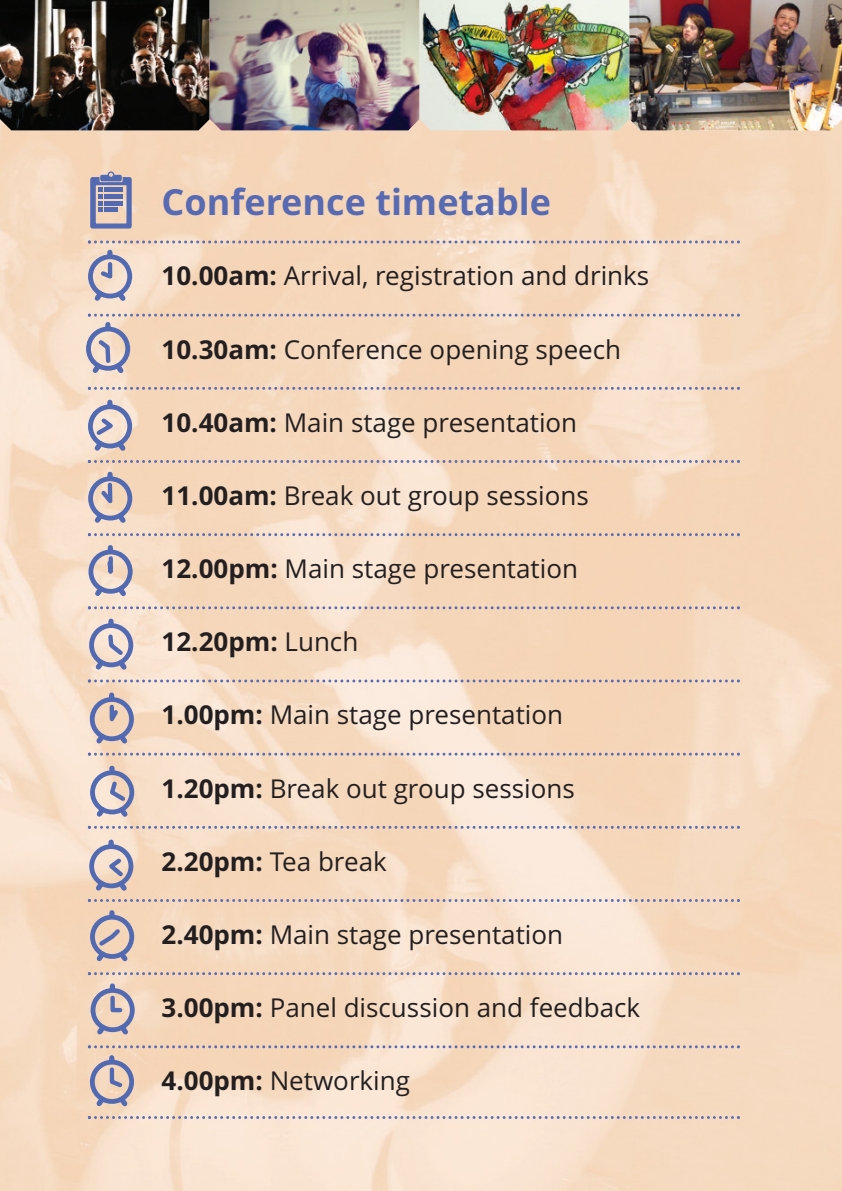
<style>
.page{position:relative;width:842px;height:1191px;background:#fff}
.page>*{position:absolute;margin:0;border:0;box-sizing:border-box;transform-origin:0 0}
.t1{font:700 36px "Open Sans";color:#576ab2}
.t2{font:26px "Open Sans";color:#231f20}
.t3{font:700 26px "Open Sans";color:#231f20}
.s1{font-weight:700}
.s2{font-weight:400}
</style>
<div class="page">
<img style="left:0;top:130px;width:842px;height:1061px">
<svg style="left:88px;top:240px;width:652px;height:3px;background:#c2b5bb"></svg>
<svg style="left:88px;top:314px;width:652px;height:3px;background:#bfb3bb"></svg>
<svg style="left:88px;top:387px;width:652px;height:3px;background:#bdb1ba"></svg>
<svg style="left:88px;top:460px;width:652px;height:3px;background:#bdb1b9"></svg>
<svg style="left:88px;top:533px;width:652px;height:3px;background:#bdb2ba"></svg>
<svg style="left:88px;top:606px;width:652px;height:3px;background:#bfb3ba"></svg>
<svg style="left:88px;top:679px;width:652px;height:3px;background:#c3b8bf"></svg>
<svg style="left:88px;top:752px;width:652px;height:3px;background:#c6b9be"></svg>
<svg style="left:88px;top:826px;width:652px;height:3px;background:#beb4bf"></svg>
<svg style="left:88px;top:899px;width:652px;height:3px;background:#bdb3bd"></svg>
<svg style="left:88px;top:972px;width:652px;height:3px;background:#beb3bd"></svg>
<svg style="left:88px;top:1045px;width:652px;height:3px;background:#bfb4bc"></svg>
<svg style="left:88px;top:1116px;width:652px;height:3px;background:#beb7c4"></svg>
<img style="left:420px;top:0;width:209px;height:130px">
<img style="left:0;top:0;width:420px;height:130px">
<img style="left:629px;top:0;width:213px;height:130px">
<svg style="left:88px;top:252px;width:45px;height:49px;background:#beb7c2"></svg>
<svg style="left:85px;top:324px;width:46px;height:49px;background:#beb6c0"></svg>
<svg style="left:87px;top:402px;width:46px;height:49px;background:#bfb9c5"></svg>
<svg style="left:87px;top:474px;width:46px;height:49px;background:#bdb3bb"></svg>
<svg style="left:88px;top:547px;width:45px;height:49px;background:#c0b8c2"></svg>
<svg style="left:88px;top:621px;width:46px;height:48px;background:#bfb9c6"></svg>
<svg style="left:89px;top:695px;width:46px;height:48px;background:#beb2b8"></svg>
<svg style="left:89px;top:768px;width:46px;height:49px;background:#bfb8c2"></svg>
<svg style="left:88px;top:842px;width:46px;height:48px;background:#beb6c0"></svg>
<svg style="left:89px;top:912px;width:46px;height:49px;background:#bdb1b6"></svg>
<svg style="left:90px;top:986px;width:46px;height:48px;background:#bdb2b9"></svg>
<svg style="left:89px;top:1057px;width:45px;height:49px;background:#bcb1b8"></svg>
<svg style="left:90px;top:171px;width:42px;height:58px;background:#9697b5"></svg>
<hr style="left:104px;top:208px;width:14px;height:4px;background:#526ab2">
<h1 class="t1" style="left:162px;top:181px;width:391px">Conference timetable</h1>
<p class="t2" style="left:162px;top:261px;width:489px"><span class="s1">10.00am:</span> Arrival, registration and drinks</p>
<p class="t2" style="left:162px;top:334px;width:461px"><span class="s1">10.30am:</span> Conference opening speech</p>
<p class="t2" style="left:162px;top:407px;width:417px"><span class="s1">10.40am:</span> Main stage presentation</p>
<p class="t2" style="left:162px;top:481px;width:429px"><span class="s1">11.00am:</span> Break out group sessions</p>
<p class="t2" style="left:162px;top:554px;width:418px"><span class="s1">12.00pm:</span> Main stage presentation</p>
<p class="t3" style="left:162px;top:627px;width:198px">12.20pm: <span class="s2">Lunch</span></p>
<p class="t2" style="left:162px;top:700px;width:403px"><span class="s1">1.00pm:</span> Main stage presentation</p>
<p class="t2" style="left:162px;top:773px;width:415px"><span class="s1">1.20pm:</span> Break out group sessions</p>
<p class="t2" style="left:162px;top:846px;width:227px"><span class="s1">2.20pm:</span> Tea break</p>
<p class="t2" style="left:162px;top:919px;width:403px"><span class="s1">2.40pm:</span> Main stage presentation</p>
<p class="t2" style="left:162px;top:993px;width:480px"><span class="s1">3.00pm:</span> Panel discussion and feedback</p>
<p class="t2" style="left:162px;top:1066px;width:250px"><span class="s1">4.00pm:</span> Networking</p>
</div>
